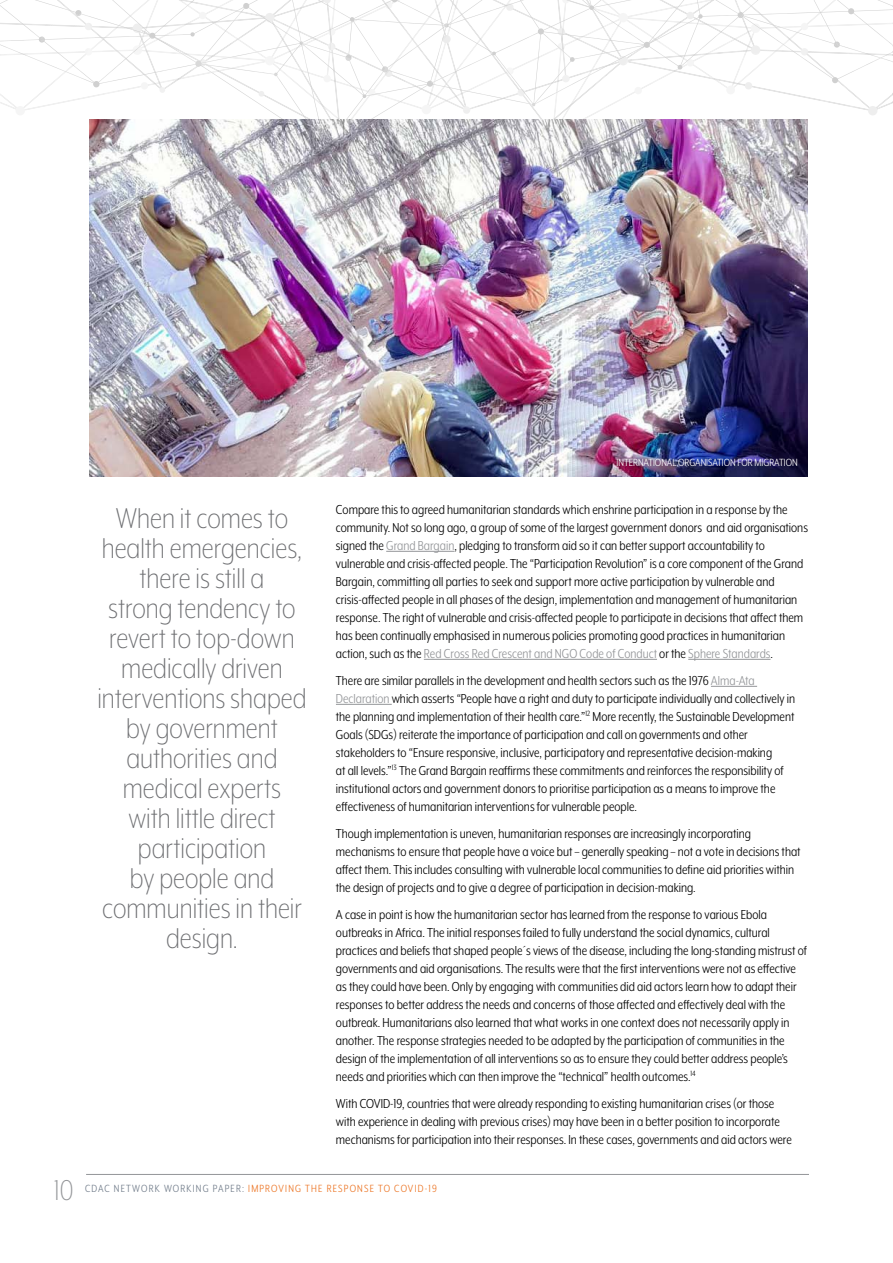
<style>
.page{position:relative;width:893px;height:1263px;background:#fff}
.page>*{position:absolute;margin:0;border:0;box-sizing:border-box;transform-origin:0 0}
.t1{font:300 33px/30px "Mr Eaves XL Mod Nar OT";color:#6d6e71;text-align:center}
.t2{font:300 33px "Mr Eaves XL Mod Nar OT";color:#939598}
.t3{font:15px/18px "Mr Eaves XL Mod Nar OT";color:#000}
.t4{font:12px "Mr Eaves XL Mod Nar OT";letter-spacing:.1em;color:#ec7423}
.t5{font:12px "Mr Eaves XL Mod Nar OT";color:#fff}
.s1{color:#939598}
.s2{color:#717c8a}
</style>
<div class="page">
<svg style="left:0;top:0;width:893px;height:119px"></svg>
<hr style="left:86px;top:1174px;width:723px;height:1px;background:#939598">
<hr style="left:386px;top:551px;width:68px;height:1px;background:#939598">
<hr style="left:424px;top:659px;width:233px;height:1px;background:#939598">
<hr style="left:688px;top:659px;width:82px;height:1px;background:#939598">
<hr style="left:711px;top:686px;width:46px;height:1px;background:#939598">
<hr style="left:336px;top:704px;width:56px;height:1px;background:#939598">
<img style="left:89px;top:119px;width:719px;height:357px">
<p class="t5" style="left:617px;top:456px;width:183px">INTERNATIONAL ORGANISATION FOR MIGRATION</p>
<p class="t1" style="left:97px;top:503px;width:211px">When it comes to health emergencies, there is still a<br>strong tendency to revert to top-down medically driven interventions shaped by government authorities and medical experts<br>with little direct participation<br>by people and communities in their design.</p>
<p class="t3" style="left:336px;top:500px;width:474px">Compare this to agreed humanitarian standards which enshrine participation in a response by the community. Not so long ago, a group of some of the largest government donors and aid organisations signed the <span class="s1">Grand Bargain</span>, pledging to transform aid so it can better support accountability to vulnerable and crisis-affected people. The “Participation Revolution” is a core component of the Grand Bargain, committing all parties to seek and support more active participation by vulnerable and crisis-affected people in all phases of the design, implementation and management of humanitarian response. The right of vulnerable and crisis-affected people to participate in decisions that affect them has been continually emphasised in numerous policies promoting good practices in humanitarian action, such as the <span class="s1">Red Cross Red Crescent and NGO Code of Conduct</span> or the <span class="s1">Sphere Standards</span>.</p>
<p class="t3" style="left:336px;top:671px;width:461px">There are similar parallels in the development and health sectors such as the 1976 <span class="s1">Alma-Ata Declaration</span> which asserts “People have a right and duty to participate individually and collectively in the planning and implementation of their health care.”<sup>12</sup> More recently, the Sustainable Development Goals (SDGs) reiterate the importance of participation and call on governments and other stakeholders to “Ensure responsive, inclusive, participatory and representative decision-making<br>at all levels.”<sup>13</sup> The Grand Bargain reaffirms these commitments and reinforces the responsibility of institutional actors and government donors to prioritise participation as a means to improve the effectiveness of humanitarian interventions for vulnerable people.</p>
<p class="t3" style="left:336px;top:824px;width:466px">Though implementation is uneven, humanitarian responses are increasingly incorporating mechanisms to ensure that people have a voice but – generally speaking – not a vote in decisions that affect them. This includes consulting with vulnerable local communities to define aid priorities within the design of projects and to give a degree of participation in decision-making.</p>
<p class="t3" style="left:336px;top:905px;width:473px">A case in point is how the humanitarian sector has learned from the response to various Ebola outbreaks in Africa. The initial responses failed to fully understand the social dynamics, cultural practices and beliefs that shaped people´s views of the disease, including the long-standing mistrust of governments and aid organisations. The results were that the first interventions were not as effective as they could have been. Only by engaging with communities did aid actors learn how to adapt their responses to better address the needs and concerns of those affected and effectively deal with the outbreak. Humanitarians also learned that what works in one context does not necessarily apply in another. The response strategies needed to be adapted by the participation of communities in the design of the implementation of all interventions so as to ensure they could better address people’s needs and priorities which can then improve the “technical” health outcomes.<sup>14</sup></p>
<p class="t3" style="left:336px;top:1094px;width:457px">With COVID-19, countries that were already responding to existing humanitarian crises (or those with experience in dealing with previous crises) may have been in a better position to incorporate mechanisms for participation into their responses. In these cases, governments and aid actors were</p>
<h1 class="t2" style="left:54px;top:1174px;width:21px">10</h1>
<p class="t4" style="left:85px;top:1182px;width:353px"><span class="s2">CDAC NETWORK WORKING PAPER:</span> IMPROVING THE RESPONSE TO COVID-19</p>
</div>
